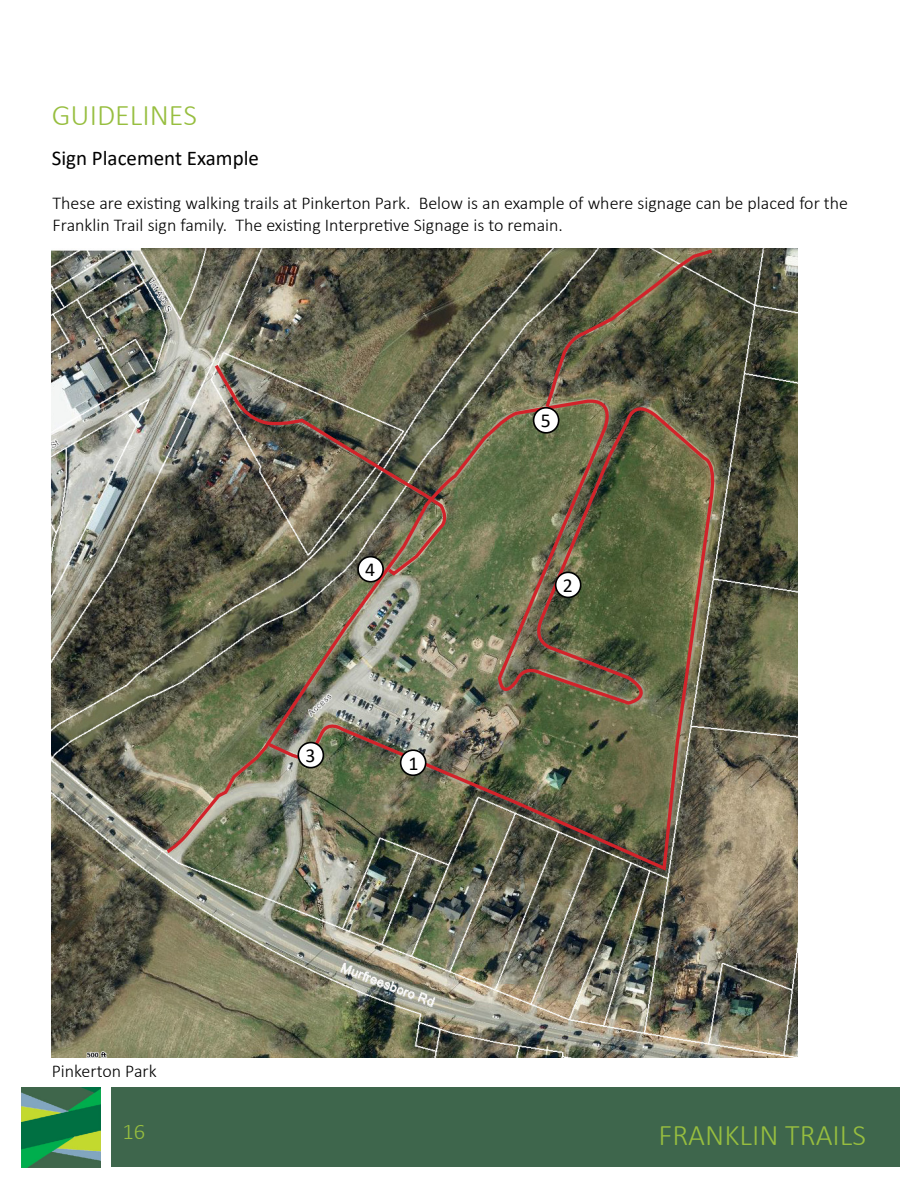
<style>
.page{position:relative;width:918px;height:1188px;background:#fff}
.page>*{position:absolute;margin:0;border:0;box-sizing:border-box;transform-origin:0 0}
.t1{font:300 30px "Calibri";color:#97be3f}
.t2{font:300 22.5px "Calibri";color:#97be3f}
.t3{font:21px "Calibri";color:#000}
.t4{font:19.8px "Calibri";color:#000}
.t5{font:300 18px/21.6px "Calibri";color:#000}
</style>
<div class="page">
<div style="left:111px;top:1088px;width:807px;height:79px;background:#3e664c"></div>
<img style="left:22px;top:1088px;width:79px;height:79px">
<div style="left:901px;top:1078px;width:17px;height:97px;background:#fff"></div>
<img style="left:52px;top:248px;width:746px;height:810px">
<img style="left:164px;top:397px;width:554px;height:476px">
<img style="left:212px;top:361px;width:237px;height:217px">
<svg style="left:543px;top:248px;width:173px;height:163px;background:#5c5741"></svg>
<div style="left:298px;top:743px;width:25px;height:25px;background:#fff;border-radius:50%"></div>
<div style="left:297px;top:742px;width:27px;height:26px;border:2px solid #000;border-radius:50%"></div>
<div style="left:556px;top:572px;width:25px;height:25px;background:#fff;border-radius:50%"></div>
<div style="left:555px;top:572px;width:27px;height:26px;border:2px solid #000;border-radius:50%"></div>
<div style="left:401px;top:750px;width:25px;height:25px;background:#fff;border-radius:50%"></div>
<div style="left:400px;top:749px;width:27px;height:27px;border:2px solid #000;border-radius:50%"></div>
<div style="left:358px;top:557px;width:25px;height:25px;background:#fff;border-radius:50%"></div>
<div style="left:357px;top:556px;width:27px;height:27px;border:2px solid #000;border-radius:50%"></div>
<div style="left:534px;top:408px;width:25px;height:25px;background:#fff;border-radius:50%"></div>
<div style="left:533px;top:407px;width:26px;height:27px;border:2px solid #000;border-radius:50%"></div>
<h1 class="t1" style="left:52px;top:96px;width:147px">GUIDELINES</h1>
<p class="t3" style="left:52px;top:143px;width:209px">Sign Placement Example</p>
<p class="t5" style="left:53px;top:192px;width:797px">These are existing walking trails at Pinkerton Park. Below is an example of where signage can be placed for the<br>Franklin Trail sign family. The existing Interpretive Signage is to remain.</p>
<p class="t5" style="left:52px;top:1060px;width:106px">Pinkerton Park</p>
<p class="t4" style="left:365px;top:556px;width:12px">4</p>
<p class="t4" style="left:306px;top:741px;width:12px">3</p>
<p class="t4" style="left:409px;top:749px;width:12px">1</p>
<p class="t4" style="left:541px;top:407px;width:12px">5</p>
<p class="t4" style="left:563px;top:571px;width:12px">2</p>
<p class="t2" style="left:123px;top:1118px;width:24px">16</p>
<h1 class="t1" style="left:659px;top:1116px;width:209px">FRANKLIN TRAILS</h1>
</div>
